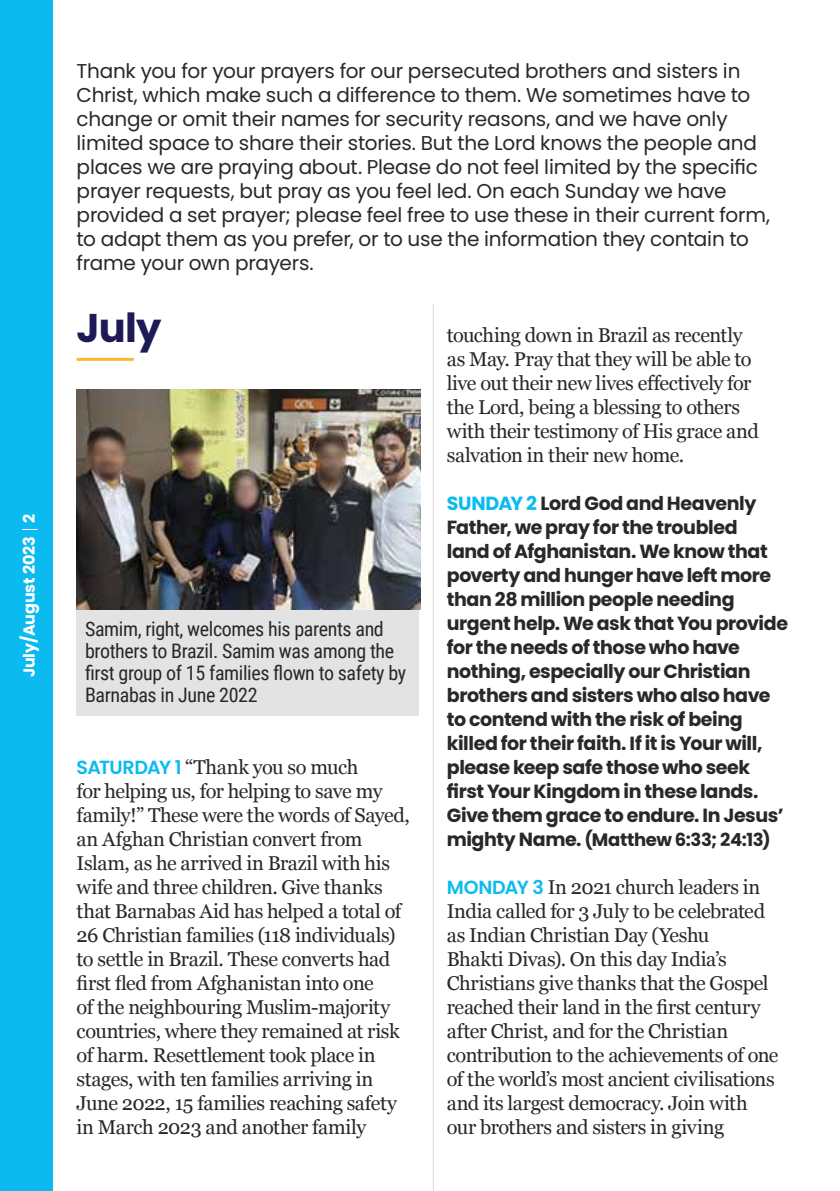
<style>
.page{position:relative;width:840px;height:1191px;background:#fff}
.page>*{position:absolute;margin:0;border:0;box-sizing:border-box;transform-origin:0 0}
.t1{font:700 40px "Poppins";color:#1d1a55}
.t2{font:20px/24px "Georgia";letter-spacing:-.02em;color:#282827}
.t3{font:20px/24px "Poppins";letter-spacing:-.01em;color:#282827}
.t4{font:20px/22px "Roboto Condensed";letter-spacing:-.02em;color:#282827}
.t5{font:700 19px/24px "Poppins";letter-spacing:-.02em;color:#282827}
.t6{font:700 18px "Poppins";letter-spacing:-.02em;color:#282827}
.t7{font:700 16px "Poppins";letter-spacing:-.01em;color:#fff}
.s1{color:#0bbbef}
.s2{font-size:19px}
.s3{font-family:"Poppins";font-weight:600;font-size:19px;color:#0bbbef}
</style>
<div class="page">
<div style="left:0;top:0;width:53px;height:1191px;background:#0bbbef"></div>
<svg style="left:22px;top:529px;width:15px;height:1px"></svg>
<hr style="left:77px;top:358px;width:57px;height:3px;background:#fab830">
<div style="left:77px;top:609px;width:341px;height:107px;background:#e3e3e3"></div>
<img style="left:77px;top:390px;width:343px;height:219px">
<hr style="left:432px;top:303px;width:1px;height:888px;background:#dadada">
<p class="t7" style="left:20px;top:677px;width:165px;rotate:-90deg">July/August 2023 2</p>
<p class="t3" style="left:77px;top:59px;width:694px">Thank you for your prayers for our persecuted brothers and sisters in Christ, which make such a difference to them. We sometimes have to change or omit their names for security reasons, and we have only limited space to share their stories. But the Lord knows the people and places we are praying about. Please do not feel limited by the specific prayer requests, but pray as you feel led. On each Sunday we have provided a set prayer; please feel free to use these in their current form, to adapt them as you prefer, or to use the information they contain to frame your own prayers.</p>
<h1 class="t1" style="left:77px;top:305px;width:86px">July</h1>
<p class="t2" style="left:446px;top:322px;width:313px">touching down in Brazil as recently as May. Pray that they will be able to live out their new lives effectively for the Lord, being a blessing to others with their testimony of His grace and salvation in their new home.</p>
<p class="t5" style="left:446px;top:491px;width:342px"><span class="s1">SUNDAY 2</span> Lord God and Heavenly Father, we pray for the troubled<br>land of Afghanistan. We know that poverty and hunger have left more than 28 million people needing urgent help. We ask that You provide for the needs of those who have nothing, especially our Christian brothers and sisters who also have to contend with the risk of being killed for their faith. If it is Your will, please keep safe those who seek first Your Kingdom in these lands.<br>Give them grace to endure. In Jesus’</p>
<p class="t6" style="left:446px;top:829px;width:325px"><span class="s2">mighty Name.</span> (Matthew 6:33; 24:13)</p>
<p class="t2" style="left:446px;top:874px;width:333px"><span class="s3">MONDAY 3</span> In 2021 church leaders in India called for 3 July to be celebrated as Indian Christian Day (Yeshu<br>Bhakti Divas). On this day India’s Christians give thanks that the Gospel reached their land in the first century after Christ, and for the Christian contribution to the achievements of one of the world’s most ancient civilisations and its largest democracy. Join with our brothers and sisters in giving</p>
<p class="t4" style="left:85px;top:617px;width:322px">Samim, right, welcomes his parents and brothers to Brazil. Samim was among the first group of 15 families flown to safety by Barnabas in June 2022</p>
<p class="t2" style="left:77px;top:754px;width:335px"><span class="s3">SATURDAY 1</span> “Thank you so much<br>for helping us, for helping to save my family!” These were the words of Sayed, an Afghan Christian convert from Islam, as he arrived in Brazil with his wife and three children. Give thanks that Barnabas Aid has helped a total of 26 Christian families (118 individuals) to settle in Brazil. These converts had first fled from Afghanistan into one<br>of the neighbouring Muslim-majority countries, where they remained at risk of harm. Resettlement took place in stages, with ten families arriving in June 2022, 15 families reaching safety in March 2023 and another family</p>
</div>
